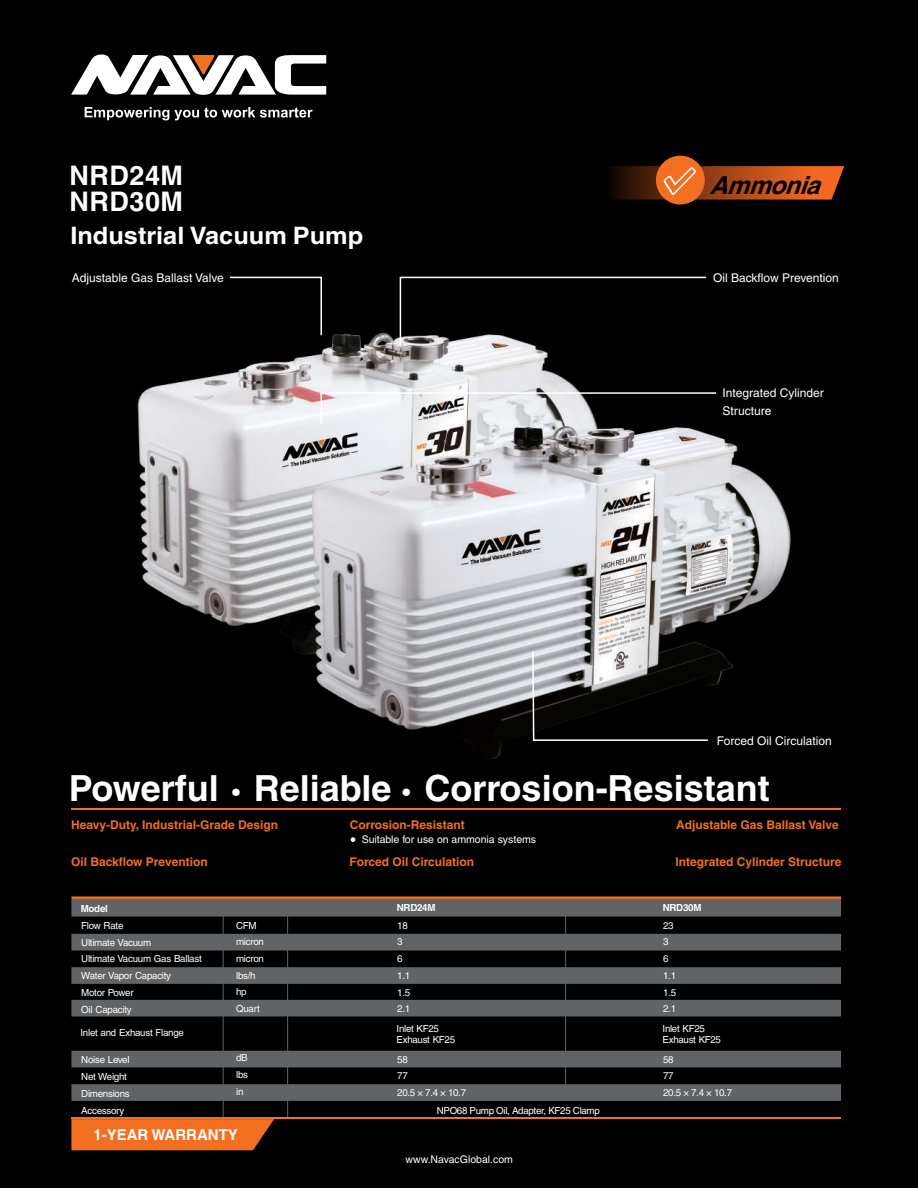
<style>
.page{position:relative;width:918px;height:1188px;background:#000}
.page>*{position:absolute;margin:0;border:0;box-sizing:border-box;transform-origin:0 0}
.t1{font:700 36px "Helvetica LT Pro";color:#fff}
.t2{font:700 27px/25.7px "Helvetica LT Pro";letter-spacing:.02em;color:#fff}
.t3{font:italic 700 24.75px "Helvetica LT Pro";letter-spacing:-.02em;color:#000}
.t4{font:700 24px "Helvetica LT Pro";color:#fff;scale:1.06 1}
.t5{font:700 15px "Helvetica LT Pro";color:#fff}
.t6{font:700 12px "Helvetica LT Pro";color:#f36f21}
.t7{font:12px/18.3px "Helvetica LT Pro";color:#fff}
.t8{font:10.5px "Helvetica LT Pro";color:#fff}
.t9{font:9.75px/16.8px "Helvetica LT Pro";letter-spacing:-.03em;color:#fff}
.t10{font:9.75px "Arial";letter-spacing:-.03em;color:#fff}
.t11{font:700 9.75px "Helvetica LT Pro";letter-spacing:-.03em;color:#fff}
.s1{font-family:"Microsoft Ya Hei";font-size:27px}
</style>
<div class="page">
<svg style="left:85px;top:107px;width:228px;height:13px"></svg>
<svg style="left:71px;top:54px;width:255px;height:41px"></svg>
<svg style="left:71px;top:1119px;width:203px;height:31px"></svg>
<div style="left:71px;top:1000px;width:770px;height:16px;background:#606467"></div>
<div style="left:71px;top:1051px;width:770px;height:16px;background:#606467"></div>
<svg style="left:71px;top:967px;width:770px;height:17px"></svg>
<div style="left:71px;top:934px;width:770px;height:16px;background:#606467"></div>
<hr style="left:287px;top:911px;width:1px;height:207px;background:#606467">
<svg style="left:71px;top:896px;width:770px;height:21px"></svg>
<hr style="left:71px;top:1118px;width:770px;height:1px;background:#f36f21">
<hr style="left:223px;top:911px;width:1px;height:206px;background:#606467">
<svg style="left:71px;top:1084px;width:770px;height:17px"></svg>
<hr style="left:565px;top:911px;width:1px;height:188px;background:#606467">
<img style="left:137px;top:332px;width:438px;height:300px">
<img style="left:290px;top:387px;width:501px;height:373px">
<svg style="left:228px;top:276px;width:95px;height:61px"></svg>
<svg style="left:399px;top:276px;width:308px;height:71px"></svg>
<svg style="left:531px;top:650px;width:178px;height:92px"></svg>
<svg style="left:320px;top:392px;width:398px;height:32px"></svg>
<div style="left:656px;top:156px;width:49px;height:49px;background:#f36f21;border-radius:50%"></div>
<svg style="left:610px;top:166px;width:234px;height:34px"></svg>
<hr style="left:72px;top:808px;width:769px;height:2px;background:#f36f21">
<svg style="left:351px;top:837px;width:4px;height:5px"></svg>
<h2 class="t2" style="left:70px;top:166px;width:115px">NRD24M<br>NRD30M</h2>
<h3 class="t4" style="left:70px;top:227px;width:278px">Industrial Vacuum Pump</h3>
<h3 class="t3" style="left:710px;top:176px;width:111px">Ammonia</h3>
<p class="t7" style="left:72px;top:270px;width:154px">Adjustable Gas Ballast Valve</p>
<p class="t7" style="left:713px;top:270px;width:127px">Oil Backflow Prevention</p>
<p class="t7" style="left:723px;top:385px;width:103px">Integrated Cylinder<br>Structure</p>
<p class="t7" style="left:717px;top:733px;width:116px">Forced Oil Circulation</p>
<h1 class="t1" style="left:69px;top:775px;width:702px">Powerful <span class="s1">·</span> Reliable <span class="s1">·</span> Corrosion-Resistant</h1>
<p class="t6" style="left:350px;top:820px;width:117px">Corrosion-Resistant</p>
<p class="t8" style="left:362px;top:835px;width:176px">Suitable for use on ammonia systems</p>
<p class="t6" style="left:71px;top:820px;width:209px">Heavy-Duty, Industrial-Grade Design</p>
<p class="t6" style="left:676px;top:820px;width:164px">Adjustable Gas Ballast Valve</p>
<p class="t6" style="left:71px;top:858px;width:138px">Oil Backflow Prevention</p>
<p class="t6" style="left:349px;top:858px;width:126px">Forced Oil Circulation</p>
<p class="t6" style="left:676px;top:858px;width:168px">Integrated Cylinder Structure</p>
<p class="t11" style="left:81px;top:905px;width:29px">Model</p>
<p class="t11" style="left:397px;top:904px;width:40px">NRD24M</p>
<p class="t11" style="left:663px;top:904px;width:40px">NRD30M</p>
<p class="t9" style="left:81px;top:918px;width:122px">Flow Rate<br>Ultimate Vacuum<br>Ultimate Vacuum Gas Ballast<br>Water Vapor Capacity<br>Motor Power<br>Oil Capacity</p>
<p class="t9" style="left:236px;top:918px;width:29px">CFM micron micron lbs/h hp<br>Quart</p>
<p class="t9" style="left:397px;top:918px;width:14px">18<br>3<br>6<br>1.1<br>1.5<br>2.1</p>
<p class="t9" style="left:663px;top:918px;width:14px">23<br>3<br>6<br>1.1<br>1.5<br>2.1</p>
<p class="t10" style="left:81px;top:1029px;width:105px">Inlet and Exhaust Flange</p>
<p class="t9" style="left:397px;top:1024px;width:60px;line-height:11.2px">Inlet KF25<br>Exhaust KF25</p>
<p class="t9" style="left:663px;top:1024px;width:60px;line-height:11.2px">Inlet KF25<br>Exhaust KF25</p>
<p class="t9" style="left:81px;top:1052px;width:50px">Noise Level<br>Net Weight<br>Dimensions<br>Accessory</p>
<p class="t9" style="left:236px;top:1051px;width:13px;text-align:justify">dB lbs in</p>
<p class="t9" style="left:397px;top:1052px;width:70px">58<br>77<br>20.5 × 7.4 × 10.7</p>
<p class="t9" style="left:437px;top:1103px;width:165px">NPO68 Pump Oil, Adapter, KF25 Clamp</p>
<p class="t9" style="left:663px;top:1052px;width:70px">58<br>77<br>20.5 × 7.4 × 10.7</p>
<h3 class="t5" style="left:93px;top:1129px;width:146px">1-YEAR WARRANTY</h3>
<p class="t8" style="left:406px;top:1156px;width:109px">www.NavacGlobal.com</p>
</div>
